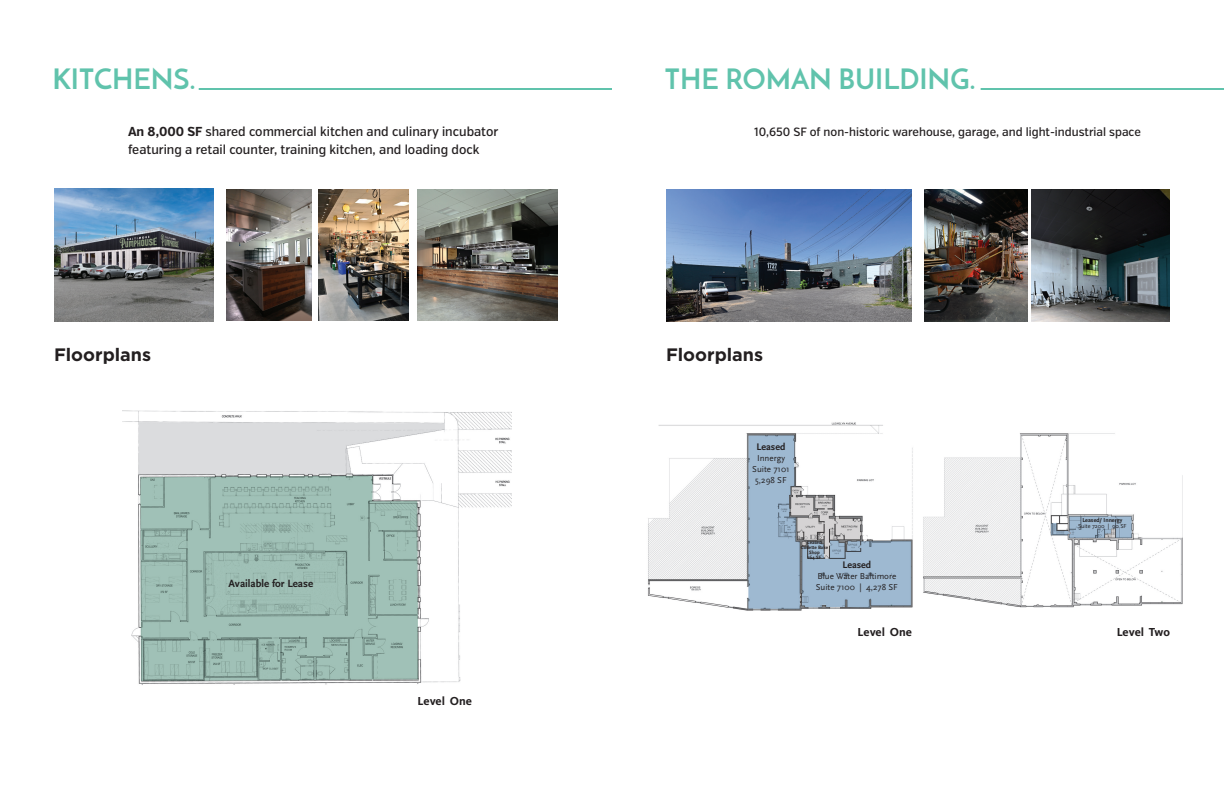
<style>
.page{position:relative;width:1224px;height:792px;background:#fff}
.page>*{position:absolute;margin:0;border:0;box-sizing:border-box;transform-origin:0 0}
.t1{font:700 28px "Josefin Sans";color:#60c3ac}
.t2{font:700 18px "Gotham";color:#231f20}
.t3{font:500 13px/18px "Verb Cond";color:#231f20}
.t4{font:500 12px "Verb Cond";color:#231f20}
.t5{font:700 12px "Kievit OT";letter-spacing:-.01em;color:#231f20}
.t6{font:700 11px "Scala Sans";color:#231f20}
.t7{font:700 10px "Scala Sans";color:#231f20}
.t8{font:9px/10.8px "Scala Sans";color:#231f20;text-align:center}
.t9{font:700 6px "Scala Sans";color:#231f20}
.t10{font:6px "Scala Sans";color:#231f20}
.t11{font:700 5px/5px "Scala Sans";color:#231f20;text-align:center}
.s1{font-weight:700}
</style>
<div class="page">
<img style="left:648px;top:422px;width:265px;height:189px">
<img style="left:923px;top:433px;width:259px;height:175px">
<hr style="left:981px;top:88px;width:243px;height:2px;background:#60c3ac">
<hr style="left:199px;top:88px;width:413px;height:2px;background:#60c3ac">
<img style="left:54px;top:189px;width:160px;height:132px">
<img style="left:226px;top:189px;width:86px;height:131px">
<img style="left:418px;top:189px;width:140px;height:131px">
<img style="left:122px;top:410px;width:389px;height:275px">
<img style="left:666px;top:189px;width:246px;height:132px">
<img style="left:924px;top:189px;width:103px;height:132px">
<img style="left:1031px;top:189px;width:139px;height:132px">
<img style="left:319px;top:189px;width:90px;height:131px">
<h1 class="t1" style="left:52px;top:61px;width:145px">KITCHENS.</h1>
<p class="t3" style="left:128px;top:123px;width:372px"><span class="s1">An 8,000 SF</span> shared commercial kitchen and culinary incubator featuring a retail counter, training kitchen, and loading dock</p>
<h2 class="t2" style="left:54px;top:344px;width:99px">Floorplans</h2>
<p class="t6" style="left:229px;top:577px;width:86px">Available for Lease</p>
<p class="t5" style="left:418px;top:694px;width:56px">Level One</p>
<h1 class="t1" style="left:664px;top:61px;width:313px">THE ROMAN BUILDING.</h1>
<p class="t4" style="left:754px;top:124px;width:388px">10,650 SF of non-historic warehouse, garage, and light-industrial space</p>
<h2 class="t2" style="left:666px;top:344px;width:99px">Floorplans</h2>
<p class="t7" style="left:757px;top:442px;width:30px">Leased</p>
<p class="t8" style="left:752px;top:453px;width:39px">Innergy<br>Suite 7101<br>5,298 SF</p>
<p class="t11" style="left:801px;top:540px;width:29px">Leased<br>Codette Bake<br>Shop<br>164 SF</p>
<p class="t7" style="left:842px;top:559px;width:30px">Leased</p>
<p class="t8" style="left:816px;top:571px;width:84px;text-align:left">Blue Water Baltimore<br>Suite 7100 | 4,278 SF</p>
<p class="t9" style="left:1082px;top:517px;width:42px">Leased/ Innergy</p>
<p class="t10" style="left:1078px;top:523px;width:50px">Suite 7200 | 90 SF</p>
<p class="t5" style="left:858px;top:625px;width:56px">Level One</p>
<p class="t5" style="left:1117px;top:625px;width:55px">Level Two</p>
</div>
